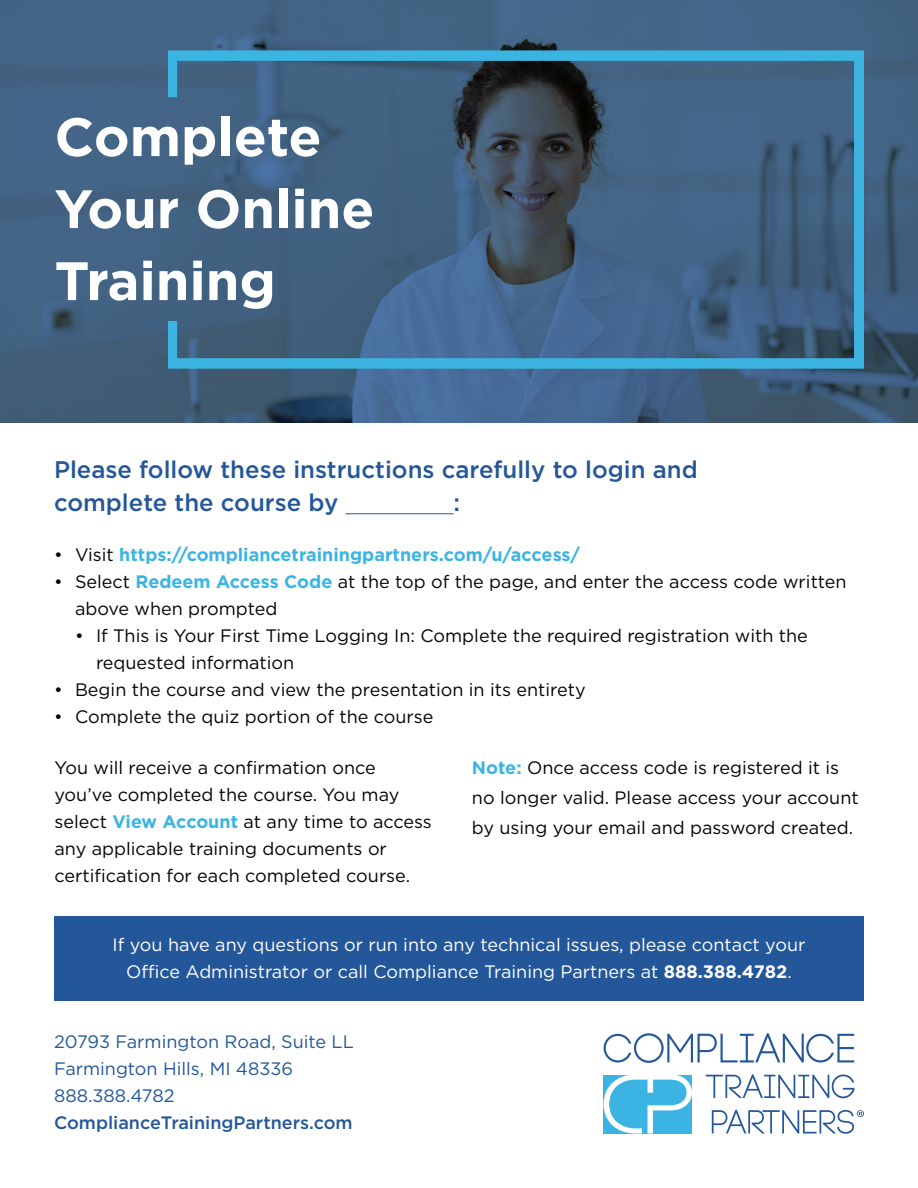
<style>
.page{position:relative;width:918px;height:1188px;background:#fff}
.page>*{position:absolute;margin:0;border:0;box-sizing:border-box;transform-origin:0 0}
.t1{font:700 54px/72px "Gotham";color:#fff}
.t2{font:500 24px/33px "Gotham";color:#245799}
.t3{font:18px/27px "Gotham";color:#040503}
.t4{font:18px/27px "Gotham";color:#fff;text-align:center}
.t5{font:18px "Gotham";color:#245799}
.t6{font:700 18px "Gotham";color:#3bb4e4}
.t7{font:500 18px "Gotham";color:#245799}
.s1{font-weight:400;color:#040503}
.s2{font-weight:700;color:#3bb4e4}
.s3{font-weight:700}
</style>
<div class="page">
<svg style="left:0;top:0;width:918px;height:423px;background:#416081"></svg>
<svg style="left:604px;top:1033px;width:250px;height:30px"></svg>
<svg style="left:706px;top:1074px;width:149px;height:24px"></svg>
<svg style="left:604px;top:1075px;width:88px;height:59px"></svg>
<svg style="left:712px;top:1109px;width:152px;height:25px"></svg>
<hr style="left:346px;top:514px;width:108px;height:1px;background:#245799">
<div style="left:54px;top:916px;width:810px;height:84px;background:#245799"></div>
<svg style="left:168px;top:50px;width:696px;height:319px;background:#406585"></svg>
<p class="t1" style="left:55px;top:101px;width:321px">Complete<br>Your Online<br>Training</p>
<p class="t2" style="left:54px;top:452px;width:645px">Please follow these instructions carefully to login and complete the course by</p>
<p class="t2" style="left:454px;top:485px;width:8px">:</p>
<p class="t6" style="left:54px;top:543px;width:528px"><span class="s1">• Visit</span> https://compliancetrainingpartners.com/u/access/</p>
<p class="t3" style="left:75px;top:568px;width:773px;text-indent:-21px">• Select <span class="s2">Redeem Access Code</span> at the top of the page, and enter the access code written above when prompted</p>
<p class="t3" style="left:96px;top:622px;width:713px;text-indent:-21px">• If This is Your First Time Logging In: Complete the required registration with the requested information</p>
<p class="t3" style="left:54px;top:676px;width:533px">• Begin the course and view the presentation in its entirety</p>
<p class="t3" style="left:54px;top:703px;width:381px">• Complete the quiz portion of the course</p>
<p class="t3" style="left:472px;top:752px;width:388px;line-height:30px"><span class="s2">Note:</span> Once access code is registered it is no longer valid. Please access your account by using your email and password created.</p>
<p class="t3" style="left:55px;top:754px;width:379px">You will receive a confirmation once you’ve completed the course. You may select <span class="s2">View Account</span> at any time to access any applicable training documents or certification for each completed course.</p>
<p class="t4" style="left:113px;top:931px;width:694px">If you have any questions or run into any technical issues, please contact your<br>Office Administrator or call Compliance Training Partners at <span class="s3">888.388.4782</span>.</p>
<p class="t5" style="left:54px;top:1030px;width:301px">20793 Farmington Road, Suite LL</p>
<p class="t5" style="left:54px;top:1057px;width:241px">Farmington Hills, MI 48336</p>
<p class="t5" style="left:54px;top:1084px;width:122px">888.388.4782</p>
<p class="t7" style="left:54px;top:1111px;width:300px">ComplianceTrainingPartners.com</p>
</div>
